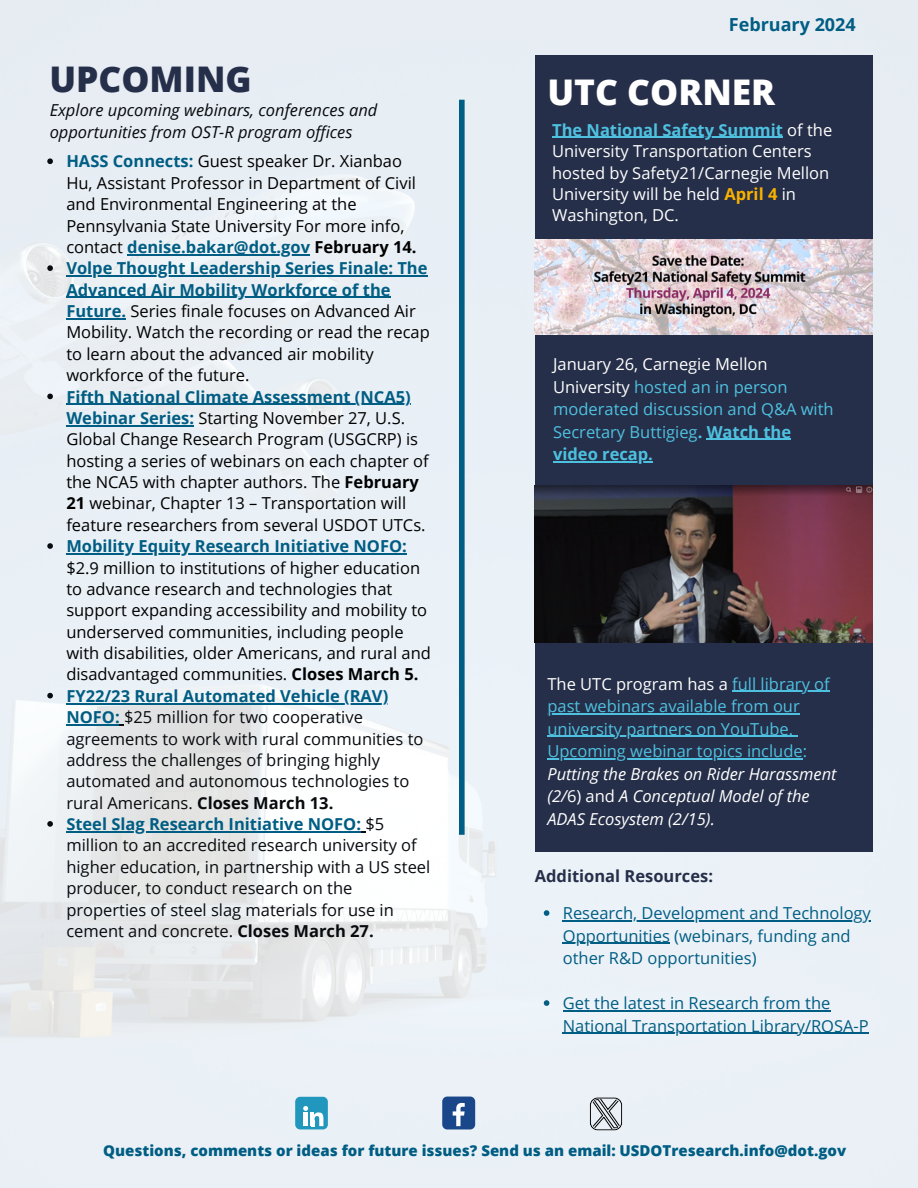
<style>
.page{position:relative;width:918px;height:1188px;background:#fff}
.page>*{position:absolute;margin:0;border:0;box-sizing:border-box;transform-origin:0 0}
.t1{font:800 35.4px "Open Sans";color:#fff}
.t2{font:800 35.4px "Open Sans";color:#262f49}
.t3{font:700 18px "Open Sans";color:#005d83}
.t4{font:16.5px/21.3px "Open Sans";color:#000}
.t5{font:16.5px/21.3px "Open Sans";color:#070a0e}
.t6{font:16.5px/22.5px "Open Sans";color:#4ec1e0}
.t7{font:16.5px/21.3px "Open Sans";color:#fff}
.t8{font:16.5px/22.5px "Open Sans";color:#005d83}
.t9{font:italic 16.5px/22.5px "Open Sans";color:#fff}
.t10{font:italic 16.5px/22.5px "Open Sans";color:#070a0e}
.t11{font:700 16.5px "Open Sans";color:#005d83}
.t12{font:700 16.5px "Open Sans";color:#262f49}
.t13{font:800 15px "Open Sans";color:#005d83}
.s1{font-weight:700;color:#005d83}
.s2{font-weight:700}
.s3{font-weight:700;color:#4ec1e0}
.s4{font-weight:700;color:#fab200}
.s5{color:#fff}
.s6{color:#4ec1e0}
.s7{font-style:normal}
</style>
<div class="page">
<img style="left:0;top:0;width:918px;height:1188px">
<div style="left:459px;top:100px;width:6px;height:735px;background:#005d83"></div>
<div style="left:535px;top:55px;width:337px;height:796px;background:#262f49"></div>
<div style="left:295px;top:1097px;width:33px;height:32px;background:#2197bd;border-radius:5px"></div>
<svg style="left:303px;top:1106px;width:21px;height:20px"></svg>
<div style="left:442px;top:1097px;width:33px;height:32px;background:#1a4789;border-radius:5px"></div>
<svg style="left:453px;top:1103px;width:12px;height:23px"></svg>
<svg style="left:590px;top:1097px;width:32px;height:33px"></svg>
<img style="left:535px;top:240px;width:337px;height:94px">
<img style="left:535px;top:486px;width:337px;height:156px">
<svg style="left:47px;top:158px;width:6px;height:6px"></svg>
<hr style="left:127px;top:254px;width:183px;height:1px;background:#005d83">
<svg style="left:47px;top:265px;width:6px;height:6px"></svg>
<hr style="left:66px;top:275px;width:362px;height:2px;background:#005d83">
<hr style="left:66px;top:297px;width:325px;height:1px;background:#005d83">
<hr style="left:66px;top:318px;width:60px;height:1px;background:#005d83">
<svg style="left:47px;top:394px;width:6px;height:5px"></svg>
<hr style="left:66px;top:404px;width:345px;height:1px;background:#005d83">
<hr style="left:66px;top:425px;width:128px;height:1px;background:#005d83">
<svg style="left:47px;top:543px;width:6px;height:6px"></svg>
<hr style="left:66px;top:553px;width:341px;height:1px;background:#005d83">
<svg style="left:47px;top:693px;width:6px;height:5px"></svg>
<hr style="left:66px;top:703px;width:322px;height:1px;background:#005d83">
<hr style="left:66px;top:724px;width:54px;height:1px;background:#005d83">
<svg style="left:47px;top:821px;width:6px;height:6px"></svg>
<hr style="left:66px;top:831px;width:295px;height:1px;background:#005d83">
<svg style="left:544px;top:910px;width:5px;height:6px"></svg>
<hr style="left:563px;top:920px;width:308px;height:1px;background:#005d83">
<hr style="left:563px;top:943px;width:107px;height:1px;background:#005d83">
<svg style="left:544px;top:1000px;width:5px;height:6px"></svg>
<hr style="left:563px;top:1010px;width:267px;height:1px;background:#005d83">
<hr style="left:563px;top:1033px;width:306px;height:1px;background:#005d83">
<hr style="left:732px;top:691px;width:98px;height:1px;background:#4ec1e0">
<hr style="left:547px;top:713px;width:33px;height:1px;background:#4ec1e0">
<hr style="left:580px;top:713px;width:220px;height:1px;background:#4ec1e0">
<hr style="left:547px;top:736px;width:242px;height:1px;background:#4ec1e0">
<hr style="left:547px;top:758px;width:156px;height:1px;background:#4ec1e0">
<hr style="left:703px;top:758px;width:100px;height:1px;background:#4ec1e0">
<hr style="left:552px;top:137px;width:231px;height:1px;background:#4ec1e0">
<hr style="left:707px;top:439px;width:84px;height:1px;background:#4ec1e0">
<hr style="left:553px;top:461px;width:100px;height:2px;background:#4ec1e0">
<p class="t2" style="left:49px;top:54px;width:204px">UPCOMING</p>
<p class="t10" style="left:50px;top:98px;width:329px">Explore upcoming webinars, conferences and opportunities from OST-R program offices</p>
<h1 class="t4" style="left:66px;top:150px;width:352px"><span class="s1">HASS Connects:</span> Guest speaker Dr. Xianbao Hu, Assistant Professor in Department of Civil and Environmental Engineering at the Pennsylvania State University For more info, contact <span class="s1">denise.bakar@dot.gov</span> <span class="s2">February 14.</span></h1>
<h3 class="t11" style="left:66px;top:257px;width:363px">Volpe Thought Leadership Series Finale: The</h3>
<h3 class="t4" style="left:66px;top:279px;width:365px"><span class="s1">Advanced Air Mobility Workforce of the Future.</span> Series finale focuses on Advanced Air Mobility. Watch the recording or read the recap to learn about the advanced air mobility workforce of the future.</h3>
<p class="t4" style="left:66px;top:386px;width:364px"><span class="s1">Fifth National Climate Assessment (NCA5)<br>Webinar Series:</span> Starting November 27, U.S.<br>Global Change Research Program (USGCRP) is hosting a series of webinars on each chapter of the NCA5 with chapter authors. The <span class="s2">February 21</span> webinar, Chapter 13 – Transportation will feature researchers from several USDOT UTCs.</p>
<h3 class="t4" style="left:66px;top:535px;width:366px"><span class="s1">Mobility Equity Research Initiative NOFO: </span>$2.9 million to institutions of higher education to advance research and technologies that support expanding accessibility and mobility to underserved communities, including people with disabilities, older Americans, and rural and disadvantaged communities. <span class="s2">Closes March 5.</span></h3>
<h1 class="t5" style="left:66px;top:685px;width:359px"><span class="s1">FY22/23 Rural Automated Vehicle (RAV)<br>NOFO:</span> $25 million for two cooperative agreements to work with rural communities to address the challenges of bringing highly automated and autonomous technologies to rural Americans. <span class="s2">Closes March 13.</span></h1>
<h3 class="t5" style="left:66px;top:813px;width:365px"><span class="s1">Steel Slag Research Initiative NOFO:</span> $5 million to an accredited research university of higher education, in partnership with a US steel producer, to conduct research on the properties of steel slag materials for use in cement and concrete. <span class="s2">Closes March 27.</span></h3>
<p class="t3" style="left:729px;top:11px;width:128px">February 2024</p>
<p class="t1" style="left:547px;top:67px;width:229px">UTC CORNER</p>
<p class="t7" style="left:552px;top:119px;width:282px"><span class="s3">The National Safety Summit</span> of the<br>University Transportation Centers hosted by Safety21/Carnegie Mellon<br>University will be held <span class="s4">April 4</span> in<br>Washington, DC.</p>
<p class="t6" style="left:553px;top:353px;width:282px"><span class="s5">January 26, Carnegie Mellon<br>University</span> hosted an in person moderated discussion and Q&amp;A with<br>Secretary Buttigieg<span class="s2">. Watch the video recap.</span></p>
<p class="t7" style="left:547px;top:673px;width:284px">The UTC program has a <span class="s6">full library of</span></p>
<p class="t6" style="left:547px;top:694px;width:254px">past webinars available from our</p>
<p class="t6" style="left:547px;top:717px;width:261px">university partners on YouTube.<br>Upcoming webinar topics include:</p>
<p class="t9" style="left:547px;top:762px;width:291px">Putting the Brakes on Rider Harassment (2/<span class="s7">6) and</span> A Conceptual Model of the<br>ADAS Ecosystem (2/15).</p>
<p class="t12" style="left:535px;top:864px;width:180px">Additional Resources:</p>
<h2 class="t8" style="left:563px;top:902px;width:310px">Research, Development and Technology</h2>
<p class="t8" style="left:563px;top:924px;width:289px">Opportunities (webinars, funding and other R&amp;D opportunities)</p>
<p class="t8" style="left:563px;top:992px;width:269px">Get the latest in Research from the</p>
<p class="t8" style="left:563px;top:1014px;width:308px">National Transportation Library/ROSA-P</p>
<p class="t13" style="left:103px;top:1140px;width:744px">Questions, comments or ideas for future issues? Send us an email: USDOTresearch.info@dot.gov</p>
</div>
